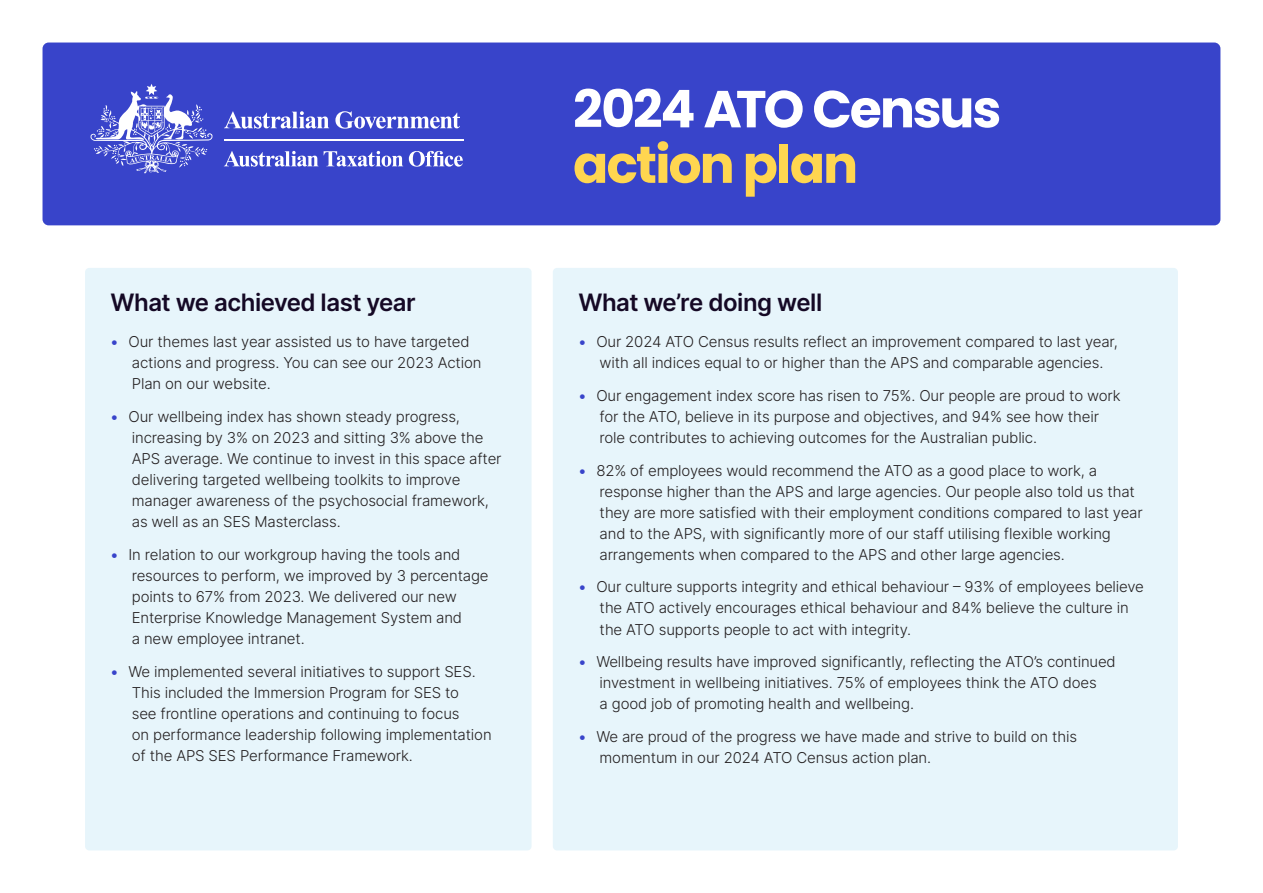
<style>
.page{position:relative;width:1263px;height:893px;background:#fff}
.page>*{position:absolute;margin:0;border:0;box-sizing:border-box;transform-origin:0 0}
.t1{font:700 52.05px/55.5px "Poppins";letter-spacing:-.04em;color:#fff}
.t2{font:600 24px "Inter";letter-spacing:-.02em;color:#150925}
.t3{font:300 15px/21px "Inter";letter-spacing:-.01em;color:#231f20}
.s1{font-weight:500;color:#3844ca}
.s2{color:#ffd650}
</style>
<div class="page">
<div style="left:43px;top:43px;width:1177px;height:182px;background:#3844ca;border-radius:6px"></div>
<svg style="left:224px;top:111px;width:105px;height:18px"></svg>
<svg style="left:335px;top:111px;width:125px;height:18px"></svg>
<svg style="left:90px;top:84px;width:123px;height:89px"></svg>
<hr style="left:224px;top:140px;width:239px;height:1px;background:#fff">
<svg style="left:224px;top:151px;width:94px;height:16px"></svg>
<svg style="left:324px;top:151px;width:79px;height:16px"></svg>
<svg style="left:409px;top:151px;width:54px;height:16px"></svg>
<div style="left:85px;top:268px;width:446px;height:582px;background:#e7f5fb;border-radius:4px"></div>
<div style="left:553px;top:268px;width:625px;height:582px;background:#e7f5fb;border-radius:4px"></div>
<h2 class="t2" style="left:111px;top:284px;width:307px">What we achieved last year</h2>
<p class="t3" style="left:132px;top:331px;width:351px;text-indent:-21px"><span class="s1">•</span> Our themes last year assisted us to have targeted actions and progress. You can see our 2023 Action<br>Plan on our website.</p>
<p class="t3" style="left:132px;top:405px;width:371px;text-indent:-21px"><span class="s1">•</span> Our wellbeing index has shown steady progress, increasing by 3% on 2023 and sitting 3% above the APS average. We continue to invest in this space after delivering targeted wellbeing toolkits to improve manager awareness of the psychosocial framework, as well as an SES Masterclass.</p>
<p class="t3" style="left:132px;top:543px;width:358px;text-indent:-21px"><span class="s1">•</span> In relation to our workgroup having the tools and resources to perform, we improved by 3 percentage points to 67% from 2023. We delivered our new Enterprise Knowledge Management System and<br>a new employee intranet.</p>
<p class="t3" style="left:132px;top:660px;width:361px;text-indent:-21px"><span class="s1">•</span> We implemented several initiatives to support SES.<br>This included the Immersion Program for SES to<br>see frontline operations and continuing to focus<br>on performance leadership following implementation of the APS SES Performance Framework.</p>
<h1 class="t1" style="left:573px;top:82px;width:430px">2024 ATO Census <span class="s2">action plan</span></h1>
<h2 class="t2" style="left:578px;top:284px;width:245px">What we’re doing well</h2>
<p class="t3" style="left:578px;top:331px;width:541px;text-align:center"><span class="s1">•</span> Our 2024 ATO Census results reflect an improvement compared to last year, with all indices equal to or higher than the APS and comparable agencies.</p>
<p class="t3" style="left:600px;top:384px;width:522px;text-indent:-21px"><span class="s1">•</span> Our engagement index score has risen to 75%. Our people are proud to work for the ATO, believe in its purpose and objectives, and 94% see how their role contributes to achieving outcomes for the Australian public.</p>
<p class="t3" style="left:600px;top:459px;width:545px;text-indent:-21px"><span class="s1">•</span> 82% of employees would recommend the ATO as a good place to work, a response higher than the APS and large agencies. Our people also told us that they are more satisfied with their employment conditions compared to last year and to the APS, with significantly more of our staff utilising flexible working arrangements when compared to the APS and other large agencies.</p>
<p class="t3" style="left:600px;top:576px;width:546px;text-indent:-21px"><span class="s1">•</span> Our culture supports integrity and ethical behaviour – 93% of employees believe the ATO actively encourages ethical behaviour and 84% believe the culture in the ATO supports people to act with integrity.</p>
<p class="t3" style="left:600px;top:651px;width:518px;text-indent:-21px"><span class="s1">•</span> Wellbeing results have improved significantly, reflecting the ATO’s continued investment in wellbeing initiatives. 75% of employees think the ATO does<br>a good job of promoting health and wellbeing.</p>
<p class="t3" style="left:600px;top:726px;width:479px;text-indent:-21px"><span class="s1">•</span> We are proud of the progress we have made and strive to build on this momentum in our 2024 ATO Census action plan.</p>
</div>
